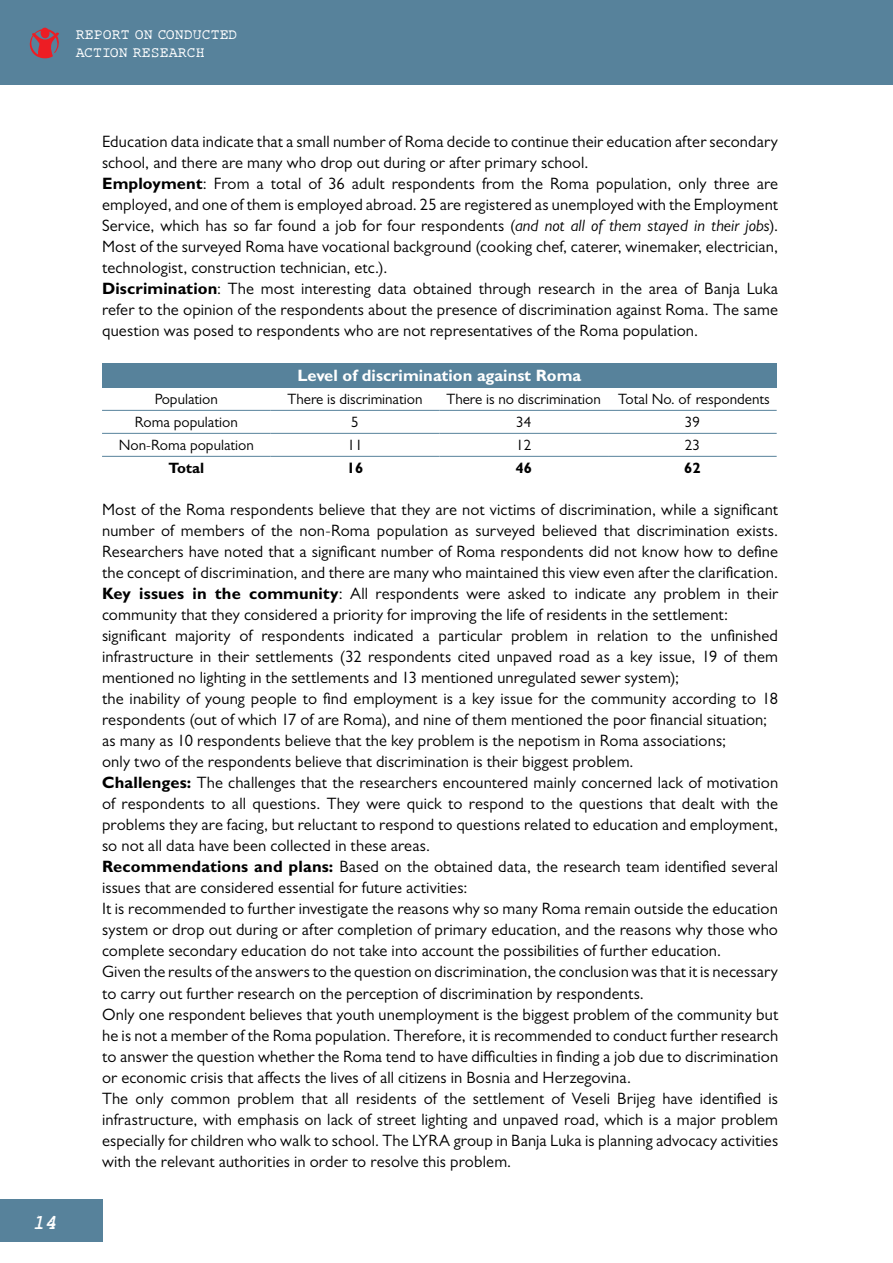
<style>
.page{position:relative;width:893px;height:1263px;background:#fff}
.page>*{position:absolute;margin:0;border:0;box-sizing:border-box;transform-origin:0 0}
.t1{font:italic 700 21px "Rough Typewriter";color:#fff}
.t2{font:16.5px/21px "Gill Sans MT Pro";letter-spacing:.01em;color:#000}
.t3{font:700 16.5px "Gill Sans MT Pro";color:#fff}
.t4{font:15px "Gill Sans MT Pro";color:#000}
.t5{font:15px/18px "Rough Typewriter";color:#fff}
.t6{font:700 15px "Gill Sans MT Pro";color:#000}
.s1{font-weight:700}
.s2{font-style:italic}
</style>
<div class="page">
<div style="left:0;top:0;width:893px;height:85px;background:#57829b"></div>
<div style="left:0;top:1199px;width:102px;height:43px;background:#57829b"></div>
<svg style="left:30px;top:28px;width:29px;height:31px"></svg>
<div style="left:102px;top:363px;width:675px;height:24px;background:#57829b"></div>
<hr style="left:102px;top:387px;width:169px;height:1px;background:#57829b">
<hr style="left:271px;top:387px;width:168px;height:1px;background:#57829b">
<hr style="left:439px;top:387px;width:169px;height:1px;background:#57829b">
<hr style="left:608px;top:387px;width:169px;height:1px;background:#57829b">
<hr style="left:102px;top:410px;width:169px;height:1px;background:#57829b">
<hr style="left:271px;top:410px;width:168px;height:1px;background:#57829b">
<hr style="left:439px;top:410px;width:169px;height:1px;background:#57829b">
<hr style="left:608px;top:410px;width:169px;height:1px;background:#57829b">
<hr style="left:102px;top:433px;width:169px;height:1px;background:#57829b">
<hr style="left:271px;top:433px;width:168px;height:1px;background:#57829b">
<hr style="left:439px;top:433px;width:169px;height:1px;background:#57829b">
<hr style="left:608px;top:433px;width:169px;height:1px;background:#57829b">
<hr style="left:102px;top:456px;width:169px;height:1px;background:#57829b">
<hr style="left:271px;top:456px;width:168px;height:1px;background:#57829b">
<hr style="left:439px;top:456px;width:169px;height:1px;background:#57829b">
<hr style="left:608px;top:456px;width:169px;height:1px;background:#57829b">
<p class="t5" style="left:76px;top:27px;width:163px">REPORT ON CONDUCTED<br>ACTION RESEARCH</p>
<p class="t1" style="left:32px;top:1210px;width:27px">14</p>
<p class="t2" style="left:102px;top:131px;width:678px">Education data indicate that a small number of Roma decide to continue their education after secondary school, and there are many who drop out during or after primary school.<br><span class="s1">Employment</span>: From a total of 36 adult respondents from the Roma population, only three are employed, and one of them is employed abroad. 25 are registered as unemployed with the Employment Service, which has so far found a job for four respondents (<span class="s2">and not all of them stayed in their jobs</span>).<br>Most of the surveyed Roma have vocational background (cooking chef, caterer, winemaker, electrician, technologist, construction technician, etc.).<br><span class="s1">Discrimination</span>: The most interesting data obtained through research in the area of Banja Luka refer to the opinion of the respondents about the presence of discrimination against Roma. The same question was posed to respondents who are not representatives of the Roma population.</p>
<p class="t3" style="left:297px;top:365px;width:285px">Level of discrimination against Roma</p>
<p class="t4" style="left:155px;top:390px;width:65px">Population</p>
<p class="t4" style="left:288px;top:390px;width:137px">There is discrimination</p>
<p class="t4" style="left:446px;top:390px;width:325px">There is no discrimination Total No. of respondents</p>
<p class="t4" style="left:135px;top:413px;width:104px">Roma population</p>
<p class="t4" style="left:351px;top:413px;width:9px">5</p>
<p class="t4" style="left:516px;top:413px;width:16px">34</p>
<p class="t4" style="left:685px;top:413px;width:16px">39</p>
<p class="t4" style="left:119px;top:436px;width:137px">Non-Roma population</p>
<p class="t4" style="left:348px;top:436px;width:16px">11</p>
<p class="t4" style="left:516px;top:436px;width:16px">12</p>
<p class="t4" style="left:685px;top:436px;width:16px">23</p>
<p class="t6" style="left:168px;top:459px;width:37px">Total</p>
<p class="t6" style="left:347px;top:459px;width:18px">16</p>
<p class="t6" style="left:515px;top:459px;width:18px">46</p>
<p class="t6" style="left:684px;top:459px;width:18px">62</p>
<p class="t2" style="left:102px;top:499px;width:678px">Most of the Roma respondents believe that they are not victims of discrimination, while a significant number of members of the non-Roma population as surveyed believed that discrimination exists.<br>Researchers have noted that a significant number of Roma respondents did not know how to define the concept of discrimination, and there are many who maintained this view even after the clarification.<br><span class="s1">Key issues in the community</span>: All respondents were asked to indicate any problem in their community that they considered a priority for improving the life of residents in the settlement: significant majority of respondents indicated a particular problem in relation to the unfinished infrastructure in their settlements (32 respondents cited unpaved road as a key issue, 19 of them mentioned no lighting in the settlements and 13 mentioned unregulated sewer system);<br>the inability of young people to find employment is a key issue for the community according to 18 respondents (out of which 17 of are Roma), and nine of them mentioned the poor financial situation; as many as 10 respondents believe that the key problem is the nepotism in Roma associations;<br>only two of the respondents believe that discrimination is their biggest problem.<br><span class="s1">Challenges:</span> The challenges that the researchers encountered mainly concerned lack of motivation of respondents to all questions. They were quick to respond to the questions that dealt with the problems they are facing, but reluctant to respond to questions related to education and employment, so not all data have been collected in these areas.<br><span class="s1">Recommendations and plans:</span> Based on the obtained data, the research team identified several issues that are considered essential for future activities:<br>It is recommended to further investigate the reasons why so many Roma remain outside the education system or drop out during or after completion of primary education, and the reasons why those who complete secondary education do not take into account the possibilities of further education.<br>Given the results of the answers to the question on discrimination, the conclusion was that it is necessary to carry out further research on the perception of discrimination by respondents.<br>Only one respondent believes that youth unemployment is the biggest problem of the community but he is not a member of the Roma population. Therefore, it is recommended to conduct further research to answer the question whether the Roma tend to have difficulties in finding a job due to discrimination or economic crisis that affects the lives of all citizens in Bosnia and Herzegovina.<br>The only common problem that all residents of the settlement of Veseli Brijeg have identified is infrastructure, with emphasis on lack of street lighting and unpaved road, which is a major problem especially for children who walk to school. The LYRA group in Banja Luka is planning advocacy activities with the relevant authorities in order to resolve this problem.</p>
</div>
